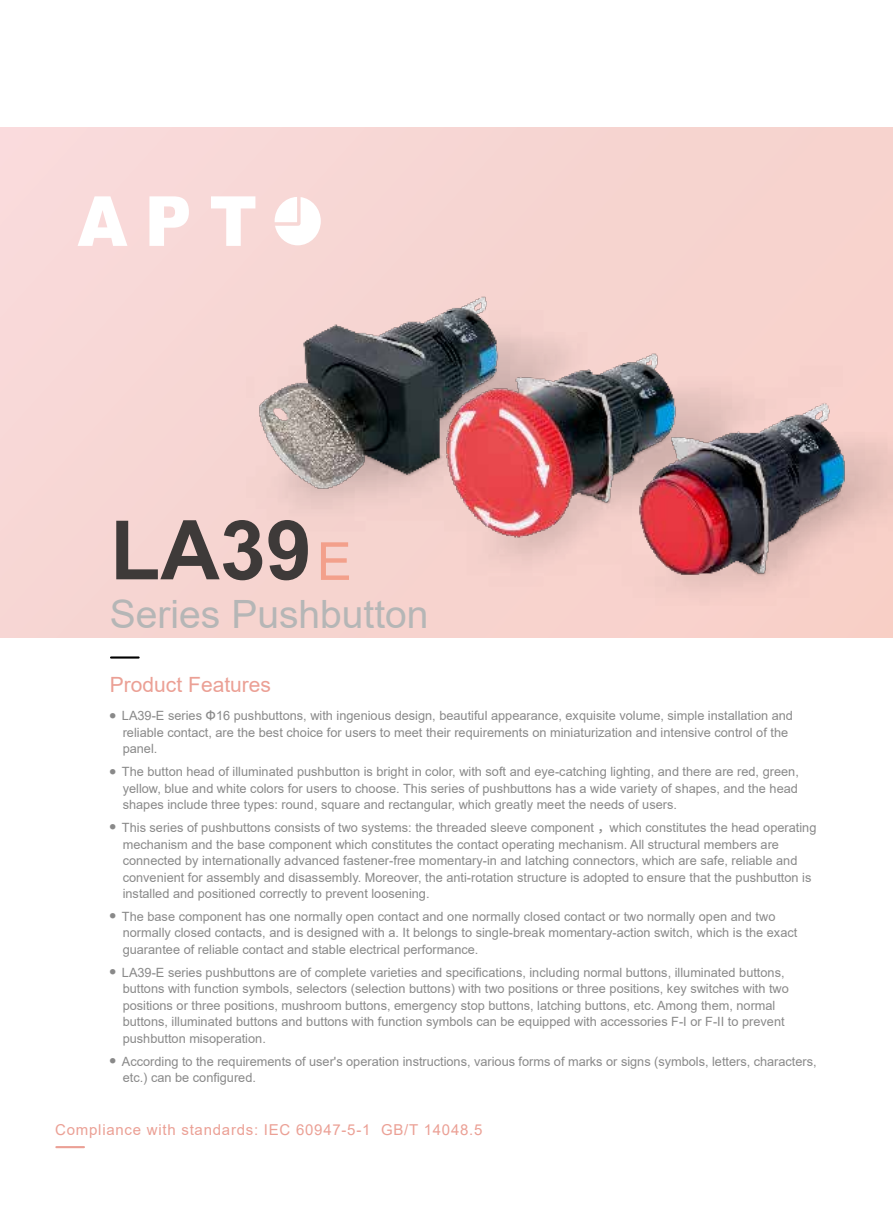
<style>
.page{position:relative;width:893px;height:1212px;background:#fff}
.page>*{position:absolute;margin:0;border:0;box-sizing:border-box;transform-origin:0 0}
.t1{font:700 82.5px "Arial";color:#3e3a39}
.t2{font:52.5px "Arial";color:#f3a08b}
.t3{font:39px "Arial";color:#b5b6b6}
.t4{font:21px "Arial";color:#eba095}
.t5{font:15px "Arial";letter-spacing:.05em;color:#eba095}
.t6{font:12.75px/16.5px "Arial";color:#898989}
.s1{font-family:"Source Han Sans CN";font-weight:500}
</style>
<div class="page">
<div style="left:0;top:128px;width:893px;height:510px;background:#f7d6d3"></div>
<hr style="left:56px;top:1146px;width:28px;height:2px;background:#eba095">
<svg style="left:149px;top:196px;width:40px;height:50px"></svg>
<svg style="left:78px;top:196px;width:49px;height:50px"></svg>
<svg style="left:211px;top:196px;width:44px;height:50px"></svg>
<svg style="left:275px;top:197px;width:46px;height:48px"></svg>
<img style="left:247px;top:257px;width:646px;height:331px">
<hr style="left:111px;top:656px;width:28px;height:2px;background:#000">
<h1 class="t1" style="left:110px;top:492px;width:203px">LA39</h1>
<h3 class="t3" style="left:110px;top:587px;width:320px">Series Pushbutton</h3>
<h2 class="t2" style="left:317px;top:525px;width:37px">E</h2>
<h3 class="t4" style="left:110px;top:670px;width:163px">Product Features</h3>
<p class="t6" style="left:123px;top:707px;width:672px;text-indent:-13px"><sup>●</sup> LA39-E series <span class="s1">Φ</span>16 pushbuttons, with ingenious design, beautiful appearance, exquisite volume, simple installation and reliable contact, are the best choice for users to meet their requirements on miniaturization and intensive control of the panel.</p>
<p class="t6" style="left:123px;top:763px;width:678px;text-align:justify;text-indent:-13px"><sup>●</sup> The button head of illuminated pushbutton is bright in color, with soft and eye-catching lighting, and there are red, green, yellow, blue and white colors for users to choose. This series of pushbuttons has a wide variety of shapes, and the head shapes include three types: round, square and rectangular, which greatly meet the needs of users.</p>
<p class="t6" style="left:123px;top:819px;width:695px;text-indent:-13px"><sup>●</sup> This series of pushbuttons consists of two systems: the threaded sleeve component <span class="s1">，</span>which constitutes the head operating mechanism and the base component which constitutes the contact operating mechanism. All structural members are connected by internationally advanced fastener-free momentary-in and latching connectors, which are safe, reliable and convenient for assembly and disassembly. Moreover, the anti-rotation structure is adopted to ensure that the pushbutton is installed and positioned correctly to prevent loosening.</p>
<p class="t6" style="left:123px;top:908px;width:676px;text-indent:-13px"><sup>●</sup> The base component has one normally open contact and one normally closed contact or two normally open and two normally closed contacts, and is designed with a. It belongs to single-break momentary-action switch, which is the exact guarantee of reliable contact and stable electrical performance.</p>
<p class="t6" style="left:123px;top:964px;width:668px;text-indent:-13px"><sup>●</sup> LA39-E series pushbuttons are of complete varieties and specifications, including normal buttons, illuminated buttons, buttons with function symbols, selectors (selection buttons) with two positions or three positions, key switches with two positions or three positions, mushroom buttons, emergency stop buttons, latching buttons, etc. Among them, normal buttons, illuminated buttons and buttons with function symbols can be equipped with accessories F-I or F-II to prevent pushbutton misoperation.</p>
<p class="t6" style="left:123px;top:1053px;width:695px;text-indent:-13px"><sup>●</sup> According to the requirements of user's operation instructions, various forms of marks or signs (symbols, letters, characters, etc.) can be configured.</p>
<p class="t5" style="left:55px;top:1119px;width:429px">Compliance with standards: IEC 60947-5-1 GB/T 14048.5</p>
</div>
